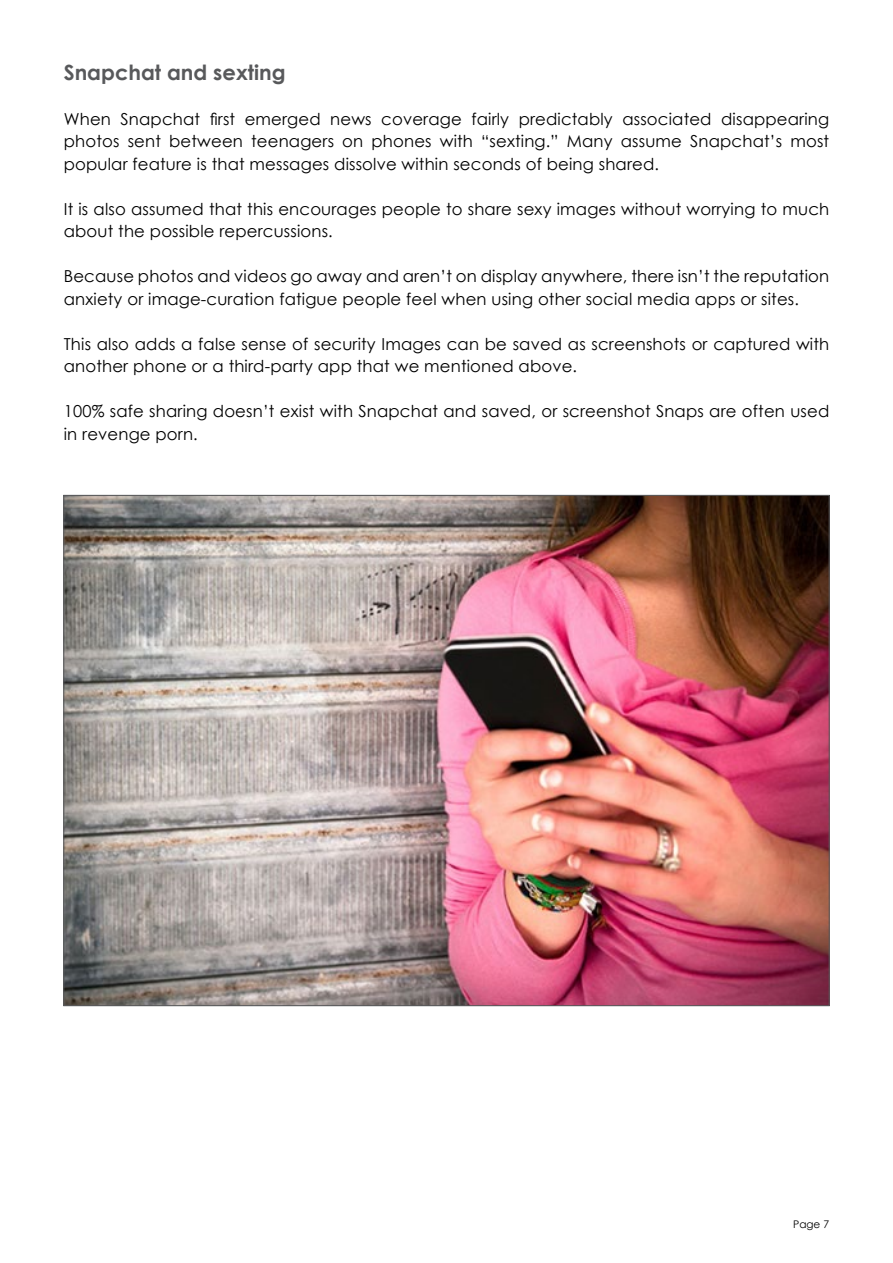
<style>
.page{position:relative;width:893px;height:1263px;background:#fff}
.page>*{position:absolute;margin:0;border:0;box-sizing:border-box;transform-origin:0 0}
.t1{font:700 21px "Century Gothic";color:#58595b}
.t2{font:16.5px/22.5px "Century Gothic";letter-spacing:.01em;color:#000}
.t3{font:10.5px "Century Gothic";color:#000}
</style>
<div class="page">
<img style="left:65px;top:497px;width:763px;height:507px">
<p class="t1" style="left:64px;top:56px;width:223px">Snapchat and sexting</p>
<p class="t2" style="left:64px;top:107px;width:767px;text-align:justify">When Snapchat first emerged news coverage fairly predictably associated disappearing photos sent between teenagers on phones with “sexting.” Many assume Snapchat’s most popular feature is that messages dissolve within seconds of being shared.</p>
<p class="t2" style="left:64px;top:197px;width:767px">It is also assumed that this encourages people to share sexy images without worrying to much about the possible repercussions.</p>
<p class="t2" style="left:64px;top:265px;width:767px">Because photos and videos go away and aren’t on display anywhere, there isn’t the reputation anxiety or image-curation fatigue people feel when using other social media apps or sites.</p>
<p class="t2" style="left:64px;top:332px;width:767px">This also adds a false sense of security Images can be saved as screenshots or captured with another phone or a third-party app that we mentioned above.</p>
<p class="t2" style="left:64px;top:400px;width:767px">100% safe sharing doesn’t exist with Snapchat and saved, or screenshot Snaps are often used in revenge porn.</p>
<p class="t3" style="left:793px;top:1217px;width:38px">Page 7</p>
</div>
